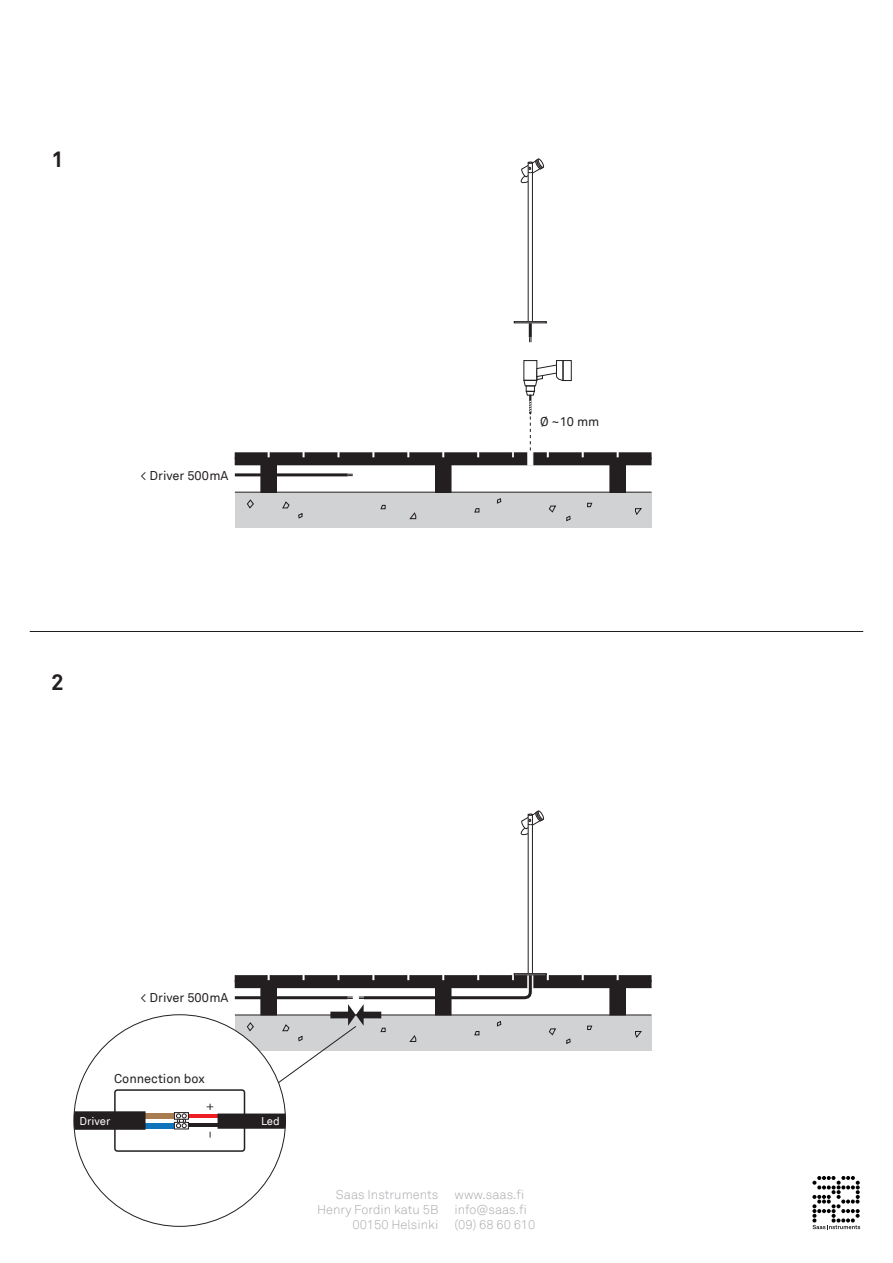
<style>
.page{position:relative;width:893px;height:1263px;background:#fff}
.page>*{position:absolute;margin:0;border:0;box-sizing:border-box;transform-origin:0 0}
.t1{font:700 22.5px "Akkurat";color:#231f20}
.t2{font:300 12.75px/15.3px "Akkurat";color:#a8a9ad;text-align:right}
.t3{font:12.75px "Akkurat";color:#231f20}
.t4{font:11.25px "Akkurat";color:#fff}
.t5{font:11.25px "Akkurat";color:#231f20}
</style>
<div class="page">
<div style="left:235px;top:1014px;width:416px;height:36px;background:#d1d2d4"></div>
<div style="left:74px;top:1015px;width:211px;height:211px;background:#fff;border-radius:50%"></div>
<svg style="left:812px;top:1176px;width:48px;height:53px"></svg>
<hr style="left:30px;top:631px;width:833px;height:1px;background:#231f20">
<div style="left:235px;top:492px;width:416px;height:36px;background:#d1d2d4"></div>
<div style="left:235px;top:453px;width:32px;height:6px;background:#231f20"></div>
<div style="left:235px;top:452px;width:32px;height:7px;border:1px solid #231f20"></div>
<div style="left:270px;top:453px;width:32px;height:6px;background:#231f20"></div>
<div style="left:270px;top:452px;width:32px;height:7px;border:1px solid #231f20"></div>
<div style="left:305px;top:453px;width:32px;height:6px;background:#231f20"></div>
<div style="left:305px;top:452px;width:32px;height:7px;border:1px solid #231f20"></div>
<div style="left:340px;top:453px;width:32px;height:6px;background:#231f20"></div>
<div style="left:340px;top:452px;width:32px;height:7px;border:1px solid #231f20"></div>
<div style="left:375px;top:453px;width:32px;height:6px;background:#231f20"></div>
<div style="left:375px;top:452px;width:32px;height:7px;border:1px solid #231f20"></div>
<div style="left:410px;top:453px;width:32px;height:6px;background:#231f20"></div>
<div style="left:409px;top:452px;width:33px;height:7px;border:1px solid #231f20"></div>
<div style="left:445px;top:453px;width:32px;height:6px;background:#231f20"></div>
<div style="left:444px;top:452px;width:33px;height:7px;border:1px solid #231f20"></div>
<div style="left:480px;top:453px;width:32px;height:6px;background:#231f20"></div>
<div style="left:479px;top:452px;width:33px;height:7px;border:1px solid #231f20"></div>
<div style="left:235px;top:458px;width:416px;height:7px;background:#231f20"></div>
<div style="left:261px;top:465px;width:15px;height:27px;background:#231f20"></div>
<div style="left:260px;top:464px;width:17px;height:28px;border:1px solid #231f20"></div>
<div style="left:610px;top:465px;width:15px;height:27px;background:#231f20"></div>
<div style="left:609px;top:464px;width:17px;height:28px;border:1px solid #231f20"></div>
<div style="left:514px;top:453px;width:32px;height:6px;background:#231f20"></div>
<div style="left:514px;top:452px;width:33px;height:7px;border:1px solid #231f20"></div>
<div style="left:549px;top:453px;width:32px;height:6px;background:#231f20"></div>
<div style="left:549px;top:452px;width:33px;height:7px;border:1px solid #231f20"></div>
<div style="left:584px;top:453px;width:32px;height:6px;background:#231f20"></div>
<div style="left:584px;top:452px;width:32px;height:7px;border:1px solid #231f20"></div>
<div style="left:619px;top:453px;width:32px;height:6px;background:#231f20"></div>
<div style="left:619px;top:452px;width:32px;height:7px;border:1px solid #231f20"></div>
<div style="left:435px;top:465px;width:16px;height:27px;background:#231f20"></div>
<hr style="left:235px;top:492px;width:416px;height:1px;background:#231f20">
<svg style="left:409px;top:512px;width:7px;height:7px"></svg>
<svg style="left:247px;top:499px;width:7px;height:10px"></svg>
<svg style="left:282px;top:501px;width:8px;height:8px"></svg>
<svg style="left:298px;top:513px;width:5px;height:6px"></svg>
<svg style="left:587px;top:502px;width:6px;height:5px"></svg>
<svg style="left:635px;top:508px;width:7px;height:7px"></svg>
<svg style="left:549px;top:505px;width:7px;height:8px"></svg>
<svg style="left:497px;top:498px;width:5px;height:6px"></svg>
<svg style="left:474px;top:508px;width:6px;height:5px"></svg>
<svg style="left:566px;top:515px;width:5px;height:7px"></svg>
<div style="left:563px;top:360px;width:9px;height:21px;border:1px solid #231f20"></div>
<div style="left:528px;top:452px;width:5px;height:13px;background:#fff;border:1px solid #fff"></div>
<svg style="left:523px;top:360px;width:41px;height:90px"></svg>
<div style="left:235px;top:976px;width:32px;height:5px;background:#231f20"></div>
<div style="left:235px;top:975px;width:32px;height:7px;border:1px solid #231f20"></div>
<div style="left:270px;top:976px;width:32px;height:5px;background:#231f20"></div>
<div style="left:270px;top:975px;width:32px;height:7px;border:1px solid #231f20"></div>
<div style="left:235px;top:981px;width:416px;height:7px;background:#231f20"></div>
<div style="left:261px;top:988px;width:15px;height:27px;background:#231f20"></div>
<div style="left:260px;top:987px;width:17px;height:28px;border:1px solid #231f20"></div>
<div style="left:610px;top:988px;width:15px;height:27px;background:#231f20"></div>
<div style="left:609px;top:987px;width:17px;height:28px;border:1px solid #231f20"></div>
<div style="left:514px;top:976px;width:32px;height:5px;background:#231f20"></div>
<div style="left:514px;top:975px;width:33px;height:7px;border:1px solid #231f20"></div>
<div style="left:549px;top:976px;width:32px;height:5px;background:#231f20"></div>
<div style="left:549px;top:975px;width:33px;height:7px;border:1px solid #231f20"></div>
<div style="left:584px;top:976px;width:32px;height:5px;background:#231f20"></div>
<div style="left:584px;top:975px;width:32px;height:7px;border:1px solid #231f20"></div>
<div style="left:619px;top:976px;width:32px;height:5px;background:#231f20"></div>
<div style="left:619px;top:975px;width:32px;height:7px;border:1px solid #231f20"></div>
<hr style="left:235px;top:1014px;width:416px;height:1px;background:#231f20">
<svg style="left:246px;top:1022px;width:8px;height:10px"></svg>
<svg style="left:587px;top:1025px;width:6px;height:5px"></svg>
<svg style="left:635px;top:1031px;width:7px;height:7px"></svg>
<svg style="left:548px;top:1028px;width:8px;height:8px"></svg>
<svg style="left:566px;top:1038px;width:5px;height:6px"></svg>
<hr style="left:188px;top:1114px;width:30px;height:4px;background:#ee1d23">
<hr style="left:188px;top:1123px;width:30px;height:4px;background:#231f20">
<div style="left:146px;top:1113px;width:28px;height:6px;background:#a97b50"></div>
<div style="left:174px;top:1112px;width:15px;height:7px;border:1px solid #231f20"></div>
<div style="left:146px;top:1123px;width:28px;height:5px;background:#1074bc"></div>
<div style="left:174px;top:1122px;width:15px;height:7px;border:1px solid #231f20"></div>
<svg style="left:176px;top:1113px;width:11px;height:15px"></svg>
<svg style="left:74px;top:1111px;width:72px;height:19px"></svg>
<svg style="left:218px;top:1113px;width:67px;height:16px"></svg>
<hr style="left:529px;top:323px;width:3px;height:14px;background:#231f20">
<svg style="left:529px;top:337px;width:3px;height:5px"></svg>
<hr style="left:235px;top:996px;width:113px;height:3px;background:#231f20">
<hr style="left:235px;top:473px;width:113px;height:3px;background:#231f20">
<div style="left:114px;top:1089px;width:131px;height:63px;border:2px solid #231f20;border-radius:3px"></div>
<svg style="left:380px;top:505px;width:6px;height:4px"></svg>
<svg style="left:277px;top:972px;width:256px;height:111px"></svg>
<div style="left:528px;top:162px;width:5px;height:160px;border:1px solid #231f20"></div>
<svg style="left:521px;top:158px;width:24px;height:26px"></svg>
<div style="left:514px;top:321px;width:33px;height:2px;border:1px solid #231f20"></div>
<div style="left:528px;top:814px;width:5px;height:160px;border:1px solid #231f20"></div>
<svg style="left:521px;top:810px;width:24px;height:26px"></svg>
<div style="left:514px;top:973px;width:33px;height:2px;border:1px solid #231f20"></div>
<h1 class="t1" style="left:51px;top:145px;width:14px">1</h1>
<h1 class="t1" style="left:51px;top:668px;width:14px">2</h1>
<p class="t3" style="left:141px;top:468px;width:90px">&lt; Driver 500mA</p>
<p class="t3" style="left:540px;top:414px;width:61px">Ø ~10 mm</p>
<p class="t3" style="left:141px;top:990px;width:90px">&lt; Driver 500mA</p>
<p class="t3" style="left:114px;top:1071px;width:92px">Connection box</p>
<p class="t5" style="left:217px;top:1103px;width:9px;rotate:90deg">+</p>
<p class="t5" style="left:217px;top:1131px;width:9px;rotate:90deg">–</p>
<p class="t4" style="left:80px;top:1114px;width:32px">Driver</p>
<p class="t4" style="left:261px;top:1115px;width:20px">Led</p>
<p class="t2" style="left:317px;top:1187px;width:123px">Saas Instruments<br>Henry Fordin katu 5B<br>00150 Helsinki</p>
<p class="t2" style="left:455px;top:1187px;width:82px;text-align:left">www.saas.fi info@saas.fi (09) 68 60 610</p>
</div>
